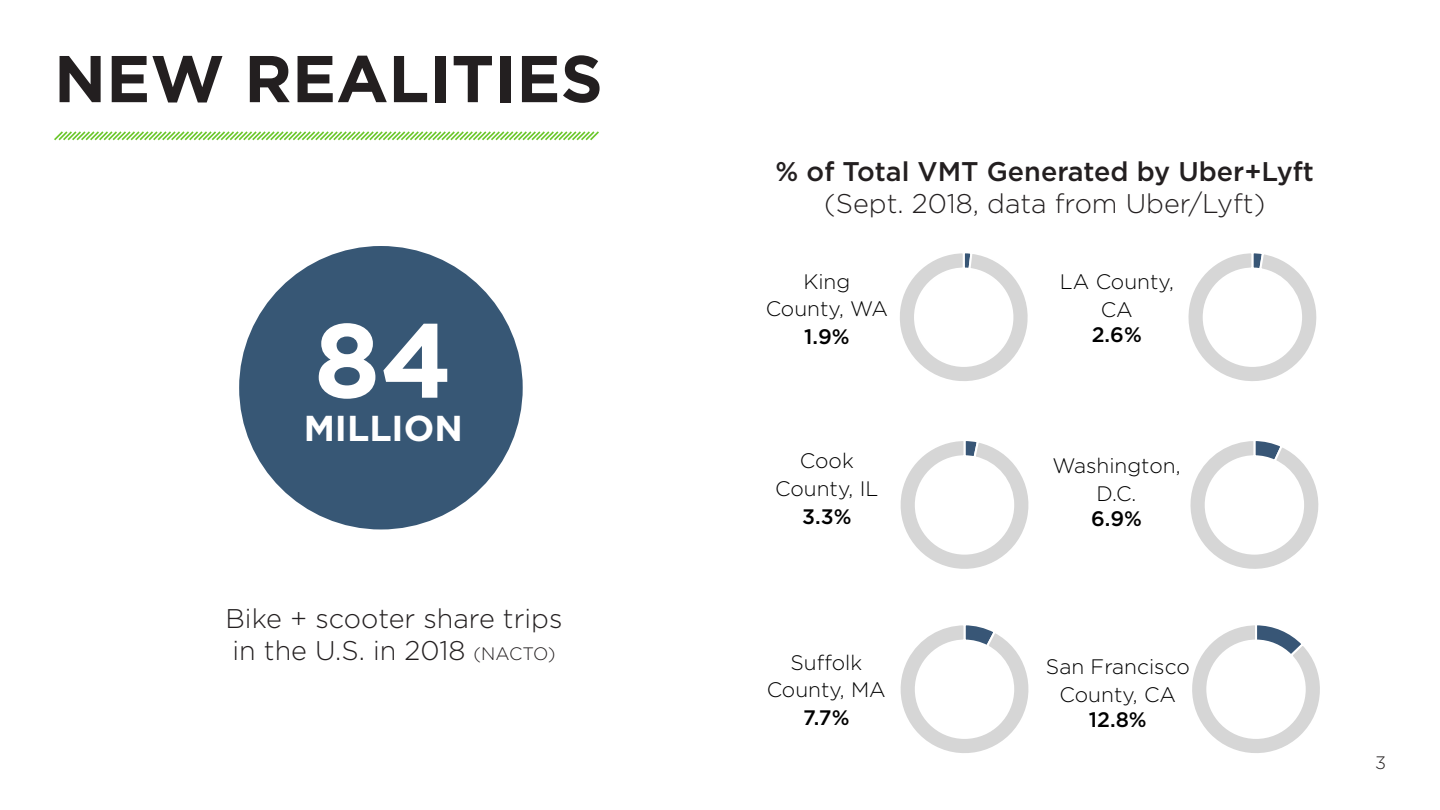
<style>
.page{position:relative;width:1440px;height:810px;background:#fff}
.page>*{position:absolute;margin:0;border:0;box-sizing:border-box;transform-origin:0 0}
.t1{font:700 105px "Gotham";color:#fff}
.t2{font:700 66px "Gotham";color:#231f20}
.t3{font:700 36px "Gotham";color:#fff}
.t4{font:500 27px/32.4px "Gotham";color:#231f20;text-align:center}
.t5{font:300 27px "Gotham";color:#231f20}
.t6{font:300 21px/27.8px "Gotham";color:#000;text-align:center}
.t7{font:500 21px "Gotham";color:#000}
.t8{font:300 18px "Gotham";color:#231f20}
.s1{font-size:18px}
.s2{font-weight:300}
.s3{font-weight:500}
</style>
<div class="page">
<svg style="left:54px;top:131px;width:545px;height:10px"></svg>
<div style="left:239px;top:246px;width:284px;height:283px;background:#375775;border-radius:50%"></div>
<svg style="left:900px;top:253px;width:128px;height:128px"></svg>
<svg style="left:1188px;top:253px;width:129px;height:128px"></svg>
<svg style="left:900px;top:441px;width:129px;height:128px"></svg>
<svg style="left:1190px;top:441px;width:129px;height:128px"></svg>
<svg style="left:900px;top:625px;width:129px;height:128px"></svg>
<svg style="left:1192px;top:625px;width:128px;height:128px"></svg>
<p class="t2" style="left:54px;top:41px;width:550px">NEW REALITIES</p>
<p class="t1" style="left:314px;top:300px;width:140px">84</p>
<p class="t3" style="left:304px;top:407px;width:161px">MILLION</p>
<p class="t5" style="left:225px;top:604px;width:338px">Bike + scooter share trips</p>
<p class="t5" style="left:232px;top:636px;width:324px">in the U.S. in 2018 <span class="s1">(NACTO)</span></p>
<p class="t4" style="left:775px;top:154px;width:540px">% of Total VMT Generated by Uber+Lyft <span class="s2">(Sept. 2018, data from Uber/Lyft)</span></p>
<p class="t6" style="left:766px;top:267px;width:124px">King<br>County, WA<br><span class="s3">1.9%</span></p>
<p class="t6" style="left:1060px;top:267px;width:115px">LA County,<br>CA</p>
<p class="t7" style="left:1092px;top:323px;width:52px">2.6%</p>
<p class="t6" style="left:775px;top:447px;width:105px">Cook<br>County, IL<br><span class="s3">3.3%</span></p>
<p class="t6" style="left:1052px;top:452px;width:129px">Washington,<br>D.C.</p>
<p class="t7" style="left:1091px;top:507px;width:52px">6.9%</p>
<p class="t6" style="left:766px;top:648px;width:121px">Suffolk<br>County, MA<br><span class="s3">7.7%</span></p>
<p class="t6" style="left:1046px;top:653px;width:145px">San Francisco<br>County, CA</p>
<p class="t7" style="left:1089px;top:708px;width:59px">12.8%</p>
<p class="t8" style="left:1375px;top:753px;width:12px">3</p>
</div>
